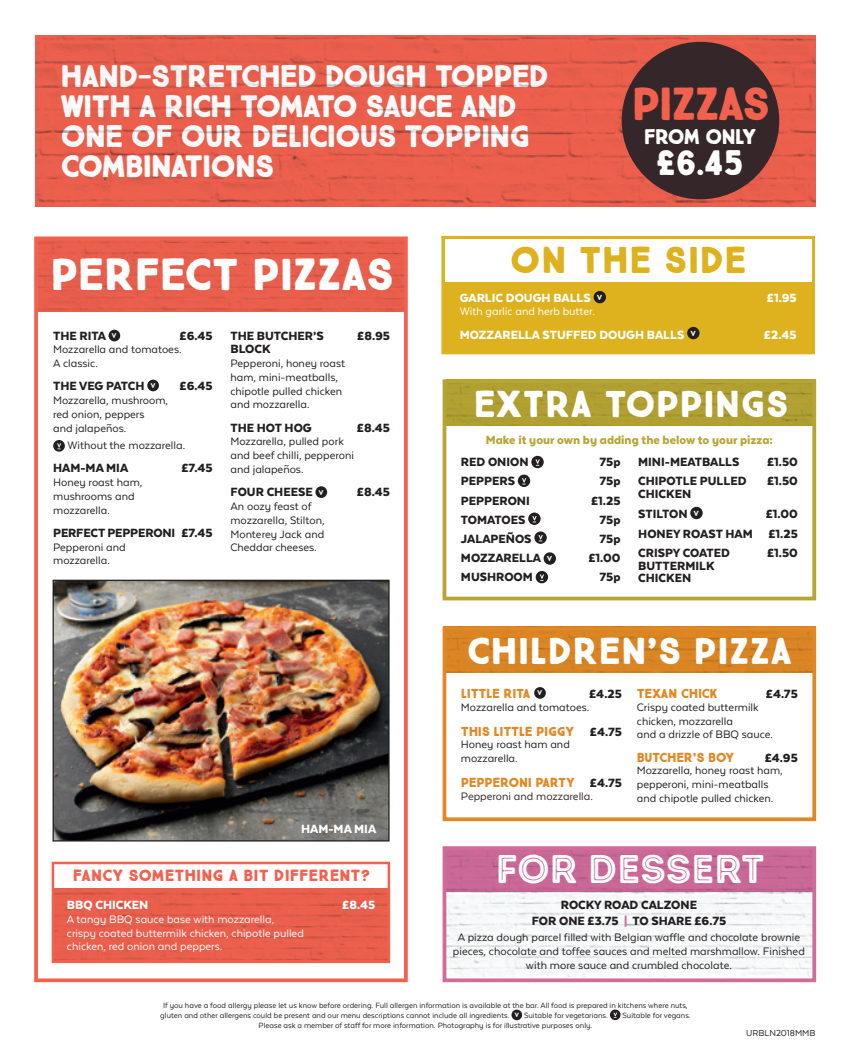
<style>
.page{position:relative;width:851px;height:1063px;background:#fff}
.page>*{position:absolute;margin:0;border:0;box-sizing:border-box;transform-origin:0 0}
.t1{font:900 46.75px "True North";letter-spacing:-.05em;color:#f1614e}
.t2{font:900 45px "True North";letter-spacing:-.02em;color:#fff}
.t3{font:40px "Intro Rust Base Line";color:#fff}
.t4{font:900 37.5px "True North";color:#fff}
.t5{font:900 37.5px "True North";color:#ddb21e}
.t6{font:900 35.38px "True North";color:#fff}
.t7{font:900 31.25px/30px "True North";letter-spacing:-.05em;color:#fff}
.t8{font:900 21.25px "True North";letter-spacing:-.065em;color:#fff}
.t9{font:900 16.25px "True North";color:#f1614e}
.t10{font:900 13.75px/19.8px "Texta Alt";color:#231f20}
.t11{font:900 13.75px "Texta Alt";color:#fff}
.t12{font:900 13.75px "Texta Alt";color:#b6a433}
.t13{font:900 13.12px "True North";letter-spacing:-.025em;color:#e18825}
.t14{font:12.5px/13.8px "Texta Alt";color:#231f20}
.t15{font:12.5px/13.8px "Texta Alt";color:#fff}
.t16{font:12.5px "Texta Alt";color:#352729}
.t17{font:10px "Texta Alt";color:#231f20}
.t18{font:8.75px/10px "Texta Alt";color:#231f20}
.s1{font-family:"Intro Rust Base";font-weight:400;font-size:6.88px;color:#fff}
.s2{font-family:"Intro Rust Base";font-weight:400;font-size:7.25px}
.s3{font-family:"Intro Rust Base";font-weight:400;font-size:7.25px;color:#fff}
.s4{font-family:"Texta Alt";font-size:13.75px;color:#231f20}
.s5{color:#d06b9a}
.s6{font-family:"Intro Rust Base";font-size:6.25px;color:#fff}
</style>
<div class="page">
<div style="left:441px;top:236px;width:373px;height:118px;background:#ddb21e;border:4px solid #ddb21e"></div>
<img style="left:447px;top:384px;width:364px;height:41px">
<img style="left:39px;top:242px;width:363px;height:69px">
<img style="left:447px;top:851px;width:364px;height:125px">
<div style="left:445px;top:240px;width:366px;height:42px;background:#fff"></div>
<img style="left:447px;top:632px;width:364px;height:41px">
<div style="left:442px;top:379px;width:374px;height:221px;border:4px solid #b6a433"></div>
<div style="left:442px;top:627px;width:374px;height:194px;border:4px solid #e18825"></div>
<div style="left:34px;top:237px;width:373px;height:745px;border:4px solid #f1614e"></div>
<div style="left:108px;top:330px;width:12px;height:11px;background:#231f20;border-radius:50%"></div>
<div style="left:147px;top:380px;width:12px;height:11px;background:#231f20;border-radius:50%"></div>
<svg style="left:53px;top:440px;width:12px;height:12px"></svg>
<div style="left:315px;top:486px;width:12px;height:12px;background:#231f20;border-radius:50%"></div>
<svg style="left:531px;top:456px;width:12px;height:12px"></svg>
<svg style="left:517px;top:475px;width:13px;height:12px"></svg>
<svg style="left:528px;top:513px;width:12px;height:12px"></svg>
<svg style="left:534px;top:531px;width:12px;height:13px"></svg>
<div style="left:543px;top:552px;width:13px;height:13px;background:#231f20;border-radius:50%"></div>
<svg style="left:535px;top:571px;width:13px;height:12px"></svg>
<div style="left:690px;top:507px;width:12px;height:12px;background:#231f20;border-radius:50%"></div>
<img style="left:55px;top:582px;width:332px;height:258px">
<div style="left:53px;top:580px;width:336px;height:262px;border:1px solid #231f20"></div>
<div style="left:593px;top:291px;width:13px;height:12px;background:#231f20;border-radius:50%"></div>
<div style="left:687px;top:327px;width:12px;height:12px;background:#231f20;border-radius:50%"></div>
<div style="left:534px;top:687px;width:11px;height:12px;background:#231f20;border-radius:50%"></div>
<img style="left:35px;top:35px;width:780px;height:172px">
<img style="left:55px;top:889px;width:332px;height:71px">
<div style="left:52px;top:862px;width:338px;height:101px;border:2px solid #f1614e"></div>
<div style="left:442px;top:846px;width:374px;height:136px;border:4px solid #d06b9a"></div>
<div style="left:511px;top:1010px;width:11px;height:10px;background:#231f20;border-radius:50%"></div>
<svg style="left:610px;top:1010px;width:10px;height:10px"></svg>
<div style="left:621px;top:42px;width:158px;height:157px;background:#352729;border-radius:50%"></div>
<h3 class="t7" style="left:60px;top:62px;width:490px">HAND-STRETCHED DOUGH TOPPED<br>WITH A RICH TOMATO SAUCE AND<br>ONE OF OUR DELICIOUS TOPPING<br>COMBINATIONS</h3>
<h1 class="t1" style="left:631px;top:75px;width:141px">PIZZAS</h1>
<h3 class="t8" style="left:643px;top:123px;width:114px">FROM ONLY</h3>
<h3 class="t6" style="left:656px;top:141px;width:90px">£6.45</h3>
<h2 class="t2" style="left:50px;top:247px;width:346px">PERFECT PIZZAS</h2>
<p class="t10" style="left:53px;top:325px;width:65px">THE RITA <span class="s1">V</span></p>
<p class="t10" style="left:179px;top:325px;width:35px">£6.45</p>
<p class="t14" style="left:53px;top:343px;width:130px">Mozzarella and tomatoes.<br>A classic.</p>
<p class="t10" style="left:53px;top:376px;width:104px">THE VEG PATCH <sup>V</sup></p>
<p class="t10" style="left:179px;top:376px;width:35px">£6.45</p>
<p class="t14" style="left:53px;top:393px;width:116px">Mozzarella, mushroom, red onion, peppers<br>and jalapeños.</p>
<p class="t14" style="left:67px;top:438px;width:119px">Without the mozzarella.</p>
<p class="t10" style="left:53px;top:458px;width:77px">HAM-MA MIA</p>
<p class="t10" style="left:181px;top:458px;width:33px">£7.45</p>
<p class="t14" style="left:53px;top:475px;width:91px">Honey roast ham, mushrooms and mozzarella.</p>
<p class="t10" style="left:53px;top:523px;width:161px">PERFECT PEPPERONI £7.45</p>
<p class="t14" style="left:53px;top:540px;width:74px">Pepperoni and mozzarella.</p>
<p class="t10" style="left:230px;top:325px;width:95px">THE BUTCHER’S</p>
<p class="t10" style="left:357px;top:325px;width:34px">£8.95</p>
<p class="t10" style="left:230px;top:339px;width:42px">BLOCK</p>
<p class="t14" style="left:230px;top:356px;width:116px">Pepperoni, honey roast ham, mini-meatballs, chipotle pulled chicken and mozzarella.</p>
<p class="t10" style="left:230px;top:418px;width:83px">THE HOT HOG</p>
<p class="t10" style="left:357px;top:418px;width:35px">£8.45</p>
<p class="t14" style="left:230px;top:435px;width:125px">Mozzarella, pulled pork and beef chilli, pepperoni and jalapeños.</p>
<p class="t10" style="left:230px;top:482px;width:94px">FOUR CHEESE <span class="s1">V</span></p>
<p class="t10" style="left:357px;top:482px;width:35px">£8.45</p>
<p class="t14" style="left:230px;top:499px;width:96px">An oozy feast of mozzarella, Stilton,<br>Monterey Jack and<br>Cheddar cheeses.</p>
<p class="t11" style="left:301px;top:821px;width:77px">HAM-MA MIA</p>
<h3 class="t9" style="left:73px;top:866px;width:299px">FANCY SOMETHING A BIT DIFFERENT?</h3>
<p class="t11" style="left:67px;top:898px;width:83px">BBQ CHICKEN</p>
<p class="t11" style="left:342px;top:898px;width:35px">£8.45</p>
<p class="t15" style="left:67px;top:912px;width:238px">A tangy BBQ sauce base with mozzarella, crispy coated buttermilk chicken, chipotle pulled chicken, red onion and peppers.</p>
<h3 class="t5" style="left:509px;top:237px;width:238px">ON THE SIDE</h3>
<p class="t11" style="left:459px;top:290px;width:144px">GARLIC DOUGH BALLS <span class="s2">V</span></p>
<p class="t11" style="left:766px;top:290px;width:31px">£1.95</p>
<p class="t15" style="left:459px;top:305px;width:137px">With garlic and herb butter.</p>
<p class="t11" style="left:459px;top:327px;width:237px">MOZZARELLA STUFFED DOUGH BALLS <sup>V</sup></p>
<p class="t11" style="left:763px;top:327px;width:34px">£2.45</p>
<h3 class="t4" style="left:473px;top:381px;width:317px">EXTRA TOPPINGS</h3>
<p class="t12" style="left:486px;top:433px;width:288px">Make it your own by adding the below to your pizza:</p>
<p class="t10" style="left:461px;top:452px;width:69px">RED ONION</p>
<p class="t10" style="left:599px;top:452px;width:22px">75p</p>
<p class="t10" style="left:461px;top:471px;width:56px">PEPPERS</p>
<p class="t10" style="left:599px;top:471px;width:22px">75p</p>
<p class="t10" style="left:461px;top:490px;width:70px">PEPPERONI</p>
<p class="t10" style="left:591px;top:490px;width:31px">£1.25</p>
<p class="t10" style="left:461px;top:510px;width:66px">TOMATOES</p>
<p class="t10" style="left:599px;top:510px;width:22px">75p</p>
<p class="t10" style="left:461px;top:529px;width:72px">JALAPEÑOS</p>
<p class="t10" style="left:599px;top:529px;width:22px">75p</p>
<p class="t10" style="left:461px;top:548px;width:93px">MOZZARELLA <span class="s3">V</span></p>
<p class="t10" style="left:588px;top:548px;width:34px">£1.00</p>
<p class="t10" style="left:461px;top:567px;width:73px">MUSHROOM</p>
<p class="t10" style="left:599px;top:567px;width:22px">75p</p>
<p class="t10" style="left:638px;top:452px;width:103px">MINI-MEATBALLS</p>
<p class="t10" style="left:766px;top:452px;width:32px">£1.50</p>
<p class="t10" style="left:638px;top:471px;width:110px">CHIPOTLE PULLED</p>
<p class="t10" style="left:766px;top:471px;width:32px">£1.50</p>
<p class="t10" style="left:638px;top:484px;width:62px">CHICKEN<br>STILTON <sup>V</sup></p>
<p class="t10" style="left:638px;top:504px;width:161px;text-align:justify;text-indent:127px">£1.00<br>HONEY ROAST HAM £1.25<br>CRISPY COATED</p>
<p class="t10" style="left:766px;top:543px;width:32px">£1.50</p>
<p class="t10" style="left:638px;top:559px;width:78px;line-height:12.5px">BUTTERMILK<br>CHICKEN</p>
<h3 class="t4" style="left:466px;top:628px;width:327px">CHILDREN’S PIZZA</h3>
<p class="t13" style="left:461px;top:686px;width:83px">LITTLE RITA <sup>V</sup></p>
<p class="t10" style="left:589px;top:684px;width:34px">£4.25</p>
<p class="t14" style="left:461px;top:700px;width:130px">Mozzarella and tomatoes.</p>
<p class="t13" style="left:461px;top:723px;width:162px">THIS LITTLE PIGGY <span class="s4">£4.75</span></p>
<p class="t14" style="left:461px;top:738px;width:110px">Honey roast ham and mozzarella.</p>
<p class="t13" style="left:461px;top:775px;width:162px">PEPPERONI PARTY <span class="s4">£4.75</span></p>
<p class="t16" style="left:461px;top:790px;width:133px">Pepperoni and mozzarella.</p>
<p class="t13" style="left:636px;top:686px;width:82px">TEXAN CHICK</p>
<p class="t10" style="left:765px;top:684px;width:33px">£4.75</p>
<p class="t14" style="left:636px;top:700px;width:138px">Crispy coated buttermilk chicken, mozzarella<br>and a drizzle of BBQ sauce.</p>
<p class="t13" style="left:636px;top:749px;width:99px">BUTCHER’S BOY</p>
<p class="t10" style="left:764px;top:748px;width:35px">£4.95</p>
<p class="t14" style="left:636px;top:764px;width:147px">Mozzarella, honey roast ham, pepperoni, mini-meatballs and chipotle pulled chicken.</p>
<h3 class="t3" style="left:495px;top:844px;width:270px">FOR DESSERT</h3>
<p class="t10" style="left:531px;top:897px;width:196px;line-height:16.2px;text-align:center">ROCKY ROAD CALZONE<br>FOR ONE £3.75 <span class="s5">|</span> TO SHARE £6.75</p>
<p class="t14" style="left:453px;top:930px;width:353px;text-align:center">A pizza dough parcel filled with Belgian waffle and chocolate brownie pieces, chocolate and toffee sauces and melted marshmallow. Finished with more sauce and crumbled chocolate.</p>
<p class="t18" style="left:160px;top:1000px;width:529px;text-indent:3px">If you have a food allergy please let us know before ordering. Full allergen information is available at the bar. All food is prepared in kitchens where nuts, gluten and other allergens could be present and our menu descriptions cannot include all ingredients. <span class="s6">V</span> Suitable for vegetarians.</p>
<p class="t18" style="left:622px;top:1010px;width:70px">Suitable for vegans.</p>
<p class="t18" style="left:258px;top:1020px;width:335px">Please ask a member of staff for more information. Photography is for illustrative purposes only.</p>
<p class="t17" style="left:746px;top:1027px;width:71px">URBLN2018MMB</p>
</div>
